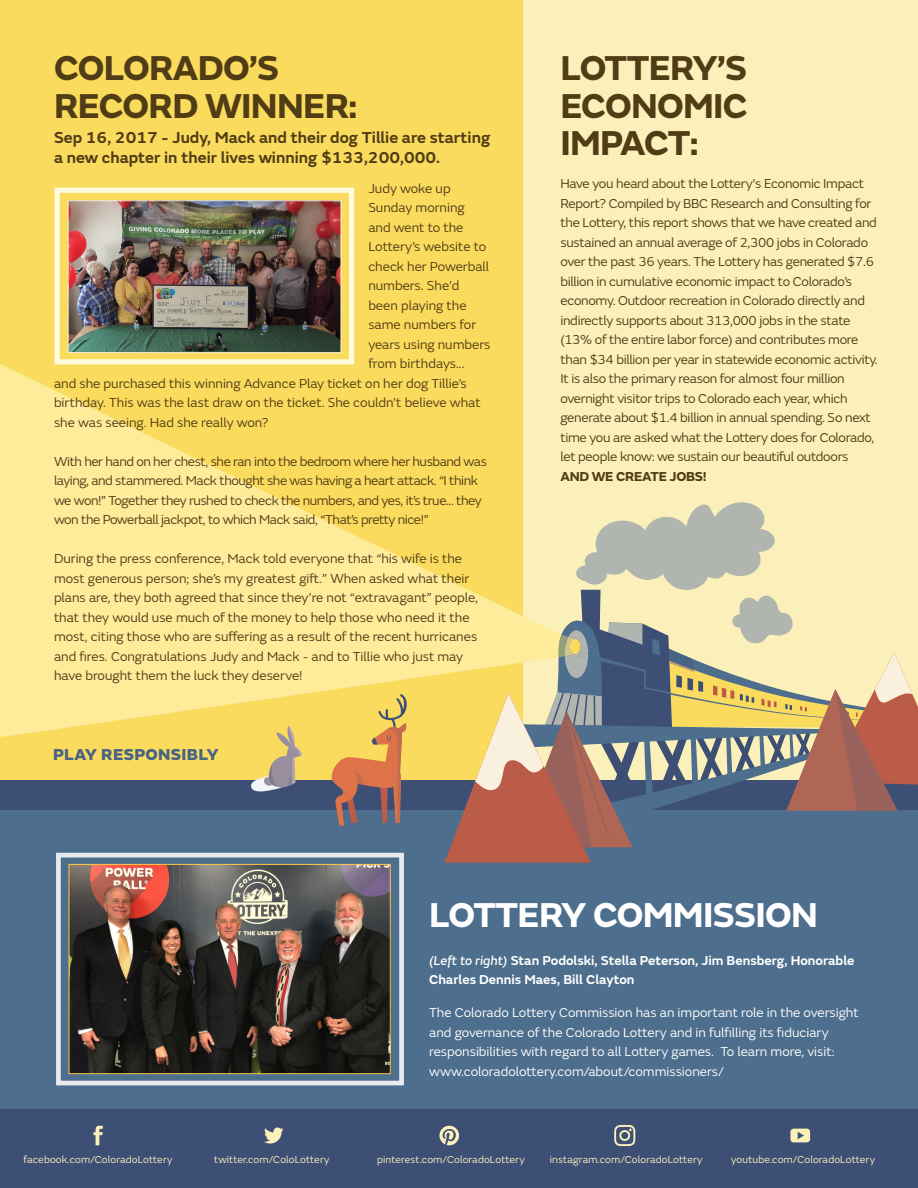
<style>
.page{position:relative;width:918px;height:1188px;background:#fcf0ba}
.page>*{position:absolute;margin:0;border:0;box-sizing:border-box;transform-origin:0 0}
.Body_Main{font:700 36px "FS Emeric";letter-spacing:-.02em;color:#503c15}
.Body_Main-2{font:700 36px "FS Emeric";letter-spacing:-.02em;color:#fff}
.Body_Main-3{font:600 16.5px/19.8px "FS Emeric";color:#503c15}
.Body_Main-4{font:800 16.5px "FS Emeric";letter-spacing:.02em;color:#476385}
.Body_Main-5{font:13.5px/19.5px "FS Emeric";letter-spacing:-.02em;color:#503c15}
.Body_Main-6{font:13.5px/19.5px "FS Emeric";color:#503c15}
.Body_Main-7{font:13.5px/19.5px "FS Emeric";color:#fff}
.Body_Main-8{font:600 13.5px/19.5px "FS Emeric";color:#fff}
.Body_Main-9{font:10.5px "FS Emeric";letter-spacing:.01em;color:#fcf0ba}
.s1{font-weight:700}
.s2{font-family:"FS Emeric Core";font-weight:400;font-style:italic}
</style>
<div class="page">
<div style="left:0;top:0;width:523px;height:825px;background:#fadb5e"></div>
<div style="left:0;top:780px;width:918px;height:348px;background:#4d6e8c"></div>
<div style="left:0;top:780px;width:918px;height:30px;background:#3d4f75"></div>
<div style="left:0;top:1109px;width:918px;height:79px;background:#3d4f75"></div>
<img style="left:71px;top:866px;width:318px;height:206px">
<div style="left:69px;top:864px;width:322px;height:210px;border:1px solid #fcc944"></div>
<img style="left:70px;top:202px;width:269px;height:149px">
<div style="left:68px;top:200px;width:273px;height:153px;border:1px solid #fef3d2"></div>
<svg style="left:0;top:364px;width:444px;height:373px;fill:#ffec9b"></svg>
<svg style="left:444px;top:502px;width:474px;height:361px"></svg>
<svg style="left:331px;top:694px;width:78px;height:132px"></svg>
<svg style="left:248px;top:726px;width:54px;height:66px"></svg>
<div style="left:55px;top:188px;width:299px;height:176px;border:5px solid #fffce0"></div>
<div style="left:56px;top:853px;width:348px;height:232px;border:5px solid #e8ebed"></div>
<svg style="left:264px;top:1128px;width:20px;height:16px"></svg>
<svg style="left:439px;top:1126px;width:20px;height:19px"></svg>
<svg style="left:94px;top:1126px;width:9px;height:19px"></svg>
<svg style="left:790px;top:1129px;width:20px;height:13px"></svg>
<svg style="left:614px;top:1125px;width:21px;height:21px"></svg>
<p class="Body_Main" style="left:54px;top:40px;width:226px">COLORADO’S</p>
<p class="Body_Main" style="left:54px;top:77px;width:305px">RECORD WINNER:</p>
<p class="Body_Main-3" style="left:54px;top:127px;width:438px">Sep 16, 2017 - Judy, Mack and their dog Tillie are starting a new chapter in their lives winning $133,200,000.</p>
<p class="Body_Main-6" style="left:368px;top:178px;width:84px">Judy woke up</p>
<p class="Body_Main-6" style="left:368px;top:198px;width:98px">Sunday morning</p>
<p class="Body_Main-6" style="left:368px;top:217px;width:97px">and went to the</p>
<p class="Body_Main-6" style="left:368px;top:237px;width:120px">Lottery’s website to</p>
<p class="Body_Main-6" style="left:368px;top:256px;width:122px">check her Powerball</p>
<p class="Body_Main-6" style="left:368px;top:276px;width:93px">numbers. She’d</p>
<p class="Body_Main-6" style="left:368px;top:295px;width:100px">been playing the</p>
<p class="Body_Main-6" style="left:368px;top:315px;width:109px">same numbers for</p>
<p class="Body_Main-6" style="left:368px;top:334px;width:123px">years using numbers</p>
<p class="Body_Main-6" style="left:368px;top:354px;width:98px">from birthdays...</p>
<p class="Body_Main-6" style="left:54px;top:373px;width:414px">and she purchased this winning Advance Play ticket on her dog Tillie’s</p>
<p class="Body_Main-6" style="left:54px;top:393px;width:428px">birthday. This was the last draw on the ticket. She couldn’t believe what</p>
<p class="Body_Main-6" style="left:54px;top:412px;width:216px">she was seeing. Had she really won?</p>
<p class="Body_Main-5" style="left:54px;top:451px;width:435px">With her hand on her chest, she ran into the bedroom where her husband was laying, and stammered. Mack thought she was having a heart attack. “I think we won!” Together they rushed to check the numbers, and yes, it’s true... they won the Powerball jackpot, to which Mack said, “That’s pretty nice!”</p>
<p class="Body_Main-6" style="left:54px;top:549px;width:426px">During the press conference, Mack told everyone that “his wife is the most generous person; she’s my greatest gift.” When asked what their plans are, they both agreed that since they’re not “extravagant” people, that they would use much of the money to help those who need it the most, citing those who are suffering as a result of the recent hurricanes and fires. Congratulations Judy and Mack - and to Tillie who just may have brought them the luck they deserve!</p>
<p class="Body_Main-4" style="left:53px;top:741px;width:167px">PLAY RESPONSIBLY</p>
<p class="Body_Main" style="left:560px;top:40px;width:188px">LOTTERY’S</p>
<p class="Body_Main" style="left:560px;top:77px;width:189px">ECONOMIC</p>
<p class="Body_Main" style="left:560px;top:115px;width:140px">IMPACT:</p>
<p class="Body_Main-5" style="left:560px;top:173px;width:319px">Have you heard about the Lottery's Economic Impact Report? Compiled by BBC Research and Consulting for the Lottery, this report shows that we have created and sustained an annual average of 2,300 jobs in Colorado over the past 36 years. The Lottery has generated $7.6 billion in cumulative economic impact to Colorado’s economy. Outdoor recreation in Colorado directly and indirectly supports about 313,000 jobs in the state (13% of the entire labor force) and contributes more than $34 billion per year in statewide economic activity.<br>It is also the primary reason for almost four million overnight visitor trips to Colorado each year, which generate about $1.4 billion in annual spending. So next time you are asked what the Lottery does for Colorado, let people know: we sustain our beautiful outdoors <span class="s1">AND WE CREATE JOBS!</span></p>
<p class="Body_Main-2" style="left:429px;top:886px;width:390px">LOTTERY COMMISSION</p>
<p class="Body_Main-8" style="left:429px;top:949px;width:427px"><span class="s2">(Left to right)</span> Stan Podolski, Stella Peterson, Jim Bensberg, Honorable<br>Charles Dennis Maes, Bill Clayton</p>
<p class="Body_Main-7" style="left:429px;top:1002px;width:431px">The Colorado Lottery Commission has an important role in the oversight and governance of the Colorado Lottery and in fulfilling its fiduciary responsibilities with regard to all Lottery games. To learn more, visit: www.coloradolottery.com/about/commissioners/</p>
<p class="Body_Main-9" style="left:23px;top:1152px;width:151px">facebook.com/ColoradoLottery</p>
<p class="Body_Main-9" style="left:214px;top:1152px;width:117px">twitter.com/ColoLottery</p>
<p class="Body_Main-9" style="left:377px;top:1152px;width:149px">pinterest.com/ColoradoLottery</p>
<p class="Body_Main-9" style="left:550px;top:1152px;width:154px">instagram.com/ColoradoLottery</p>
<p class="Body_Main-9" style="left:731px;top:1152px;width:145px">youtube.com/ColoradoLottery</p>
</div>
